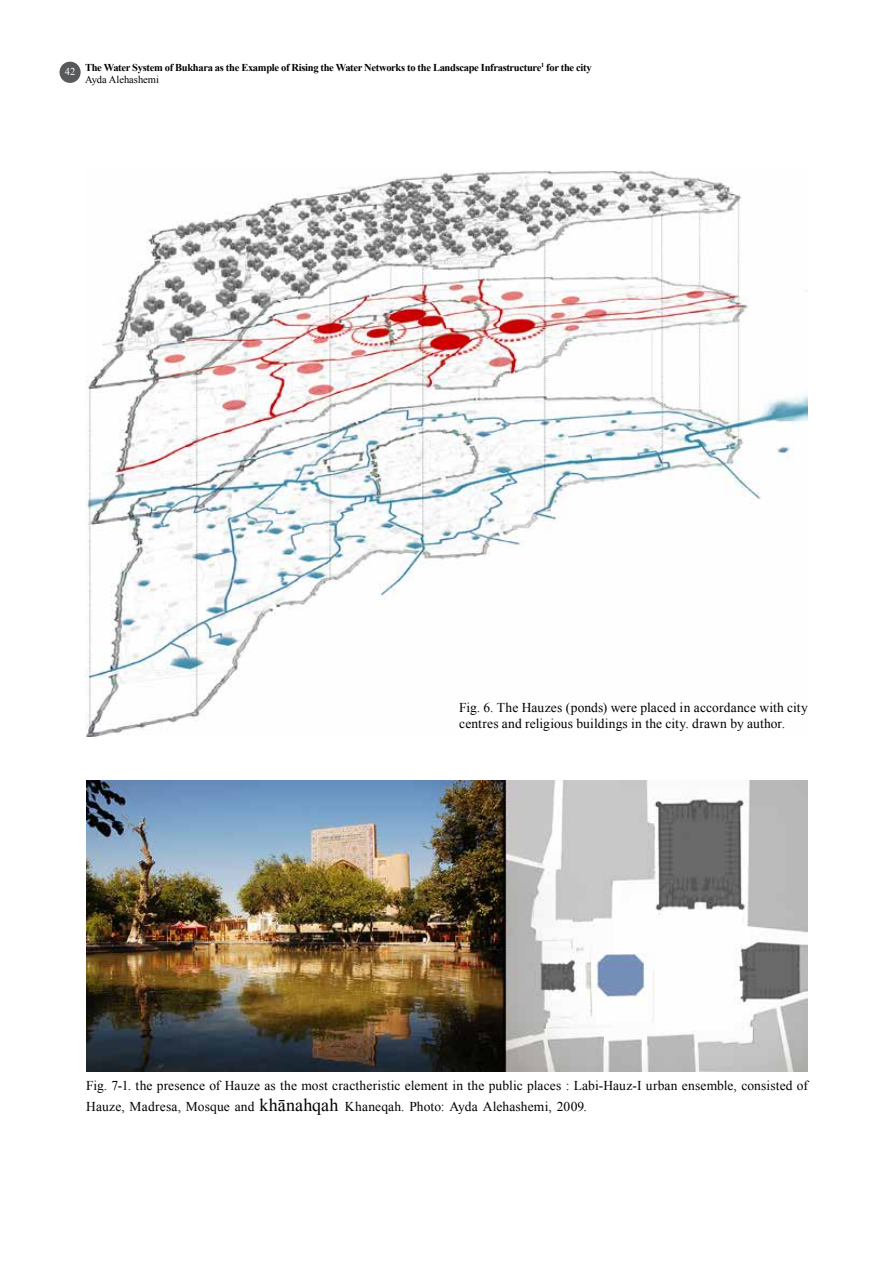
<style>
.page{position:relative;width:893px;height:1263px;background:#fff}
.page>*{position:absolute;margin:0;border:0;box-sizing:border-box;transform-origin:0 0}
.t1{font:18px "Times New Roman";letter-spacing:.005em;color:#000}
.t2{font:13.5px/21px "Times New Roman";letter-spacing:.01em;color:#000}
.t3{font:700 10.5px "Times New Roman";letter-spacing:-.03em;color:#000}
.t4{font:10.5px "Times New Roman";color:#000}
.t5{font:10.5px "Times New Roman";color:#fff}
.t6{font:700 6.15px "Times New Roman";color:#000}
</style>
<div class="page">
<img style="left:85px;top:170px;width:723px;height:567px">
<div style="left:60px;top:62px;width:21px;height:21px;background:#58595b;border-radius:50%"></div>
<img style="left:86px;top:780px;width:722px;height:291px">
<p class="t5" style="left:65px;top:65px;width:12px">42</p>
<p class="t6" style="left:541px;top:61px;width:5px">1</p>
<p class="t3" style="left:85px;top:60px;width:458px">The Water System of Bukhara as the Example of Rising the Water Networks to the Landscape Infrastructure</p>
<p class="t3" style="left:546px;top:60px;width:47px">for the city</p>
<p class="t4" style="left:85px;top:72px;width:75px">Ayda Alehashemi</p>
<p class="t2" style="left:459px;top:699px;width:350px;line-height:16.2px">Fig. 6. The Hauzes (ponds) were placed in accordance with city centres and religious buildings in the city. drawn by author.</p>
<p class="t2" style="left:345px;top:1075px;width:465px;text-indent:-259px">Fig. 7-1. the presence of Hauze as the most cractheristic element in the public places : Labi-Hauz I- urban ensemble, consisted of<br>Khaneqah. Photo: Ayda Alehashemi, 2009.</p>
<h1 class="t1" style="left:259px;top:1093px;width:80px">khānahqah</h1>
<p class="t2" style="left:86px;top:1096px;width:170px">Hauze, Madresa, Mosque and</p>
</div>
